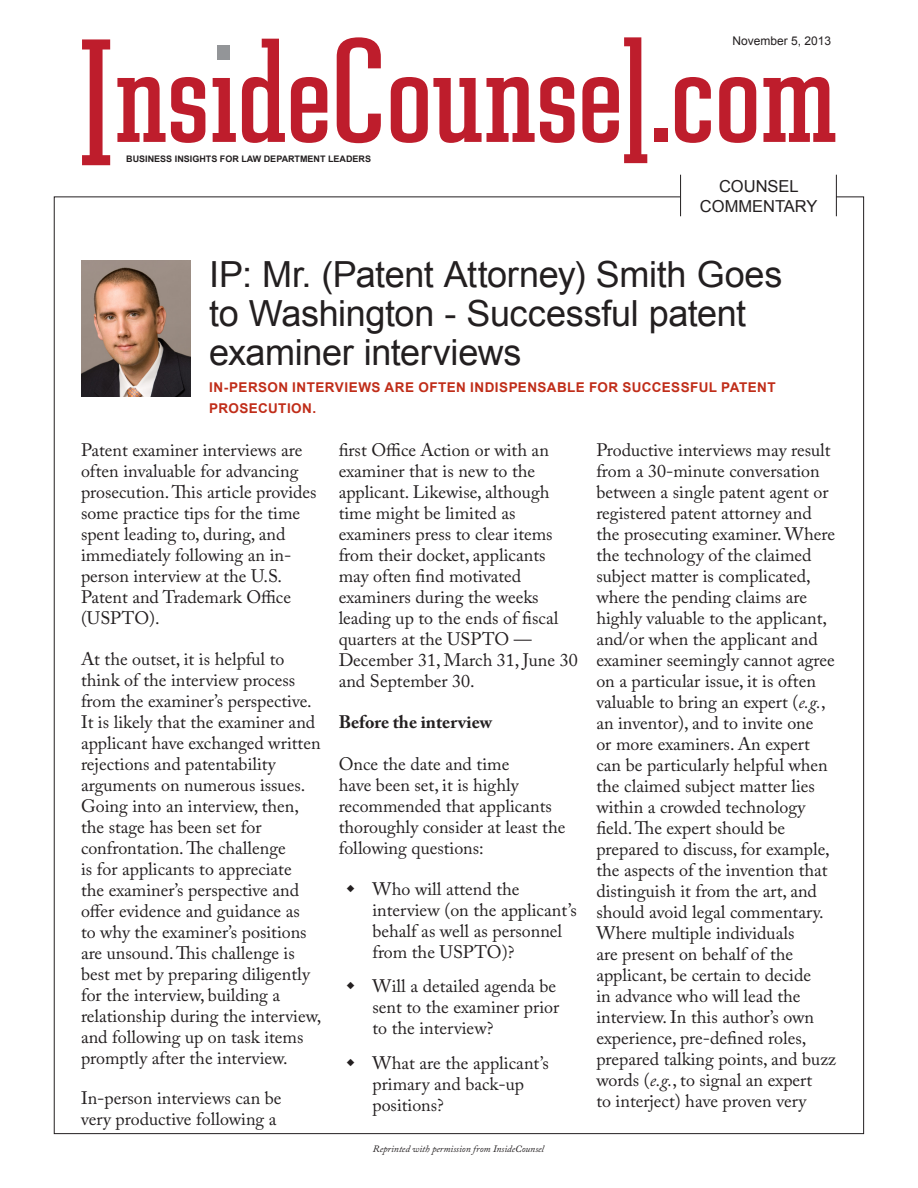
<style>
.page{position:relative;width:918px;height:1188px;background:#fff}
.page>*{position:absolute;margin:0;border:0;box-sizing:border-box;transform-origin:0 0}
.dept_hed{font:36px/39px "Arial";letter-spacing:-.01em;color:#231f20}
.Paragraph_Style_1{font:18px/21px "Adobe Caslon Pro";color:#231f20}
.Paragraph_Style_1-2{font:700 18px "Adobe Caslon Pro";color:#231f20}
.t1{font:16.5px "Arial";color:#231f20}
.dept_deck{font:700 13.5px/21px "Arial";letter-spacing:.03em;color:#c02d19}
.t2{font:12px "Arial";color:#231f20}
.t3{font:italic 9.75px "Adobe Caslon Pro";color:#231f20}
.t4{font:700 9px "Arial";color:#231f20}
.s1{font-style:italic}
</style>
<div class="page">
<svg style="left:82px;top:39px;width:28px;height:126px"></svg>
<svg style="left:117px;top:77px;width:88px;height:66px"></svg>
<svg style="left:213px;top:78px;width:23px;height:64px"></svg>
<svg style="left:242px;top:39px;width:43px;height:104px"></svg>
<svg style="left:291px;top:77px;width:36px;height:66px"></svg>
<svg style="left:337px;top:37px;width:44px;height:106px"></svg>
<svg style="left:391px;top:77px;width:183px;height:66px"></svg>
<svg style="left:582px;top:37px;width:65px;height:126px"></svg>
<div style="left:654px;top:128px;width:13px;height:14px;background:#be1d2c"></div>
<svg style="left:675px;top:77px;width:36px;height:66px"></svg>
<svg style="left:719px;top:77px;width:37px;height:66px"></svg>
<svg style="left:763px;top:77px;width:72px;height:65px"></svg>
<div style="left:217px;top:45px;width:13px;height:15px;background:#939598"></div>
<hr style="left:836px;top:175px;width:1px;height:41px;background:#231f20">
<hr style="left:680px;top:175px;width:1px;height:41px;background:#231f20">
<img style="left:81px;top:260px;width:110px;height:136px">
<p class="t4" style="left:126px;top:153px;width:246px">BUSINESS INSIGHTS FOR LAW DEPARTMENT LEADERS</p>
<p class="t2" style="left:732px;top:33px;width:100px">November 5, 2013</p>
<p class="t1" style="left:719px;top:176px;width:81px">COUNSEL</p>
<p class="t1" style="left:700px;top:196px;width:119px">COMMENTARY</p>
<p class="dept_hed" style="left:209px;top:255px;width:575px">IP: Mr. (Patent Attorney) Smith Goes to Washington - Successful patent examiner interviews</p>
<p class="dept_deck" style="left:209px;top:378px;width:568px">IN-PERSON INTERVIEWS ARE OFTEN INDISPENSABLE FOR SUCCESSFUL PATENT<br>PROSECUTION.</p>
<p class="Paragraph_Style_1" style="left:81px;top:440px;width:237px">Patent examiner interviews are often invaluable for advancing prosecution. This article provides some practice tips for the time spent leading to, during, and immediately following an in&shy;person interview at the U.S.<br>Patent and Trademark Office (USPTO).</p>
<p class="Paragraph_Style_1" style="left:81px;top:648px;width:242px">At the outset, it is helpful to think of the interview process from the examiner’s perspective.<br>It is likely that the examiner and applicant have exchanged written rejections and patentability arguments on numerous issues.<br>Going into an interview, then, the stage has been set for confrontation. The challenge<br>is for applicants to appreciate<br>the examiner’s perspective and offer evidence and guidance as<br>to why the examiner’s positions are unsound. This challenge is best met by preparing diligently for the interview, building a relationship during the interview, and following up on task items promptly after the interview.</p>
<p class="Paragraph_Style_1" style="left:81px;top:1087px;width:202px">In-person interviews can be very productive following a</p>
<p class="Paragraph_Style_1" style="left:339px;top:440px;width:241px">first Office Action or with an examiner that is new to the applicant. Likewise, although time might be limited as examiners press to clear items from their docket, applicants may often find motivated examiners during the weeks leading up to the ends of fiscal quarters at the USPTO —<br>December 31, March 31, June 30 and September 30.</p>
<p class="Paragraph_Style_1-2" style="left:339px;top:712px;width:155px">Before the interview</p>
<p class="Paragraph_Style_1" style="left:339px;top:753px;width:228px">Once the date and time<br>have been set, it is highly recommended that applicants thoroughly consider at least the following questions:</p>
<p class="Paragraph_Style_1" style="left:372px;top:878px;width:206px">Who will attend the interview (on the applicant’s behalf as well as personnel from the USPTO)?</p>
<p class="Paragraph_Style_1" style="left:372px;top:976px;width:188px">Will a detailed agenda be sent to the examiner prior to the interview?</p>
<p class="Paragraph_Style_1" style="left:372px;top:1052px;width:178px">What are the applicant’s primary and back-up positions?</p>
<p class="t3" style="left:373px;top:1142px;width:173px">Reprinted with permission from InsideCounsel</p>
<p class="Paragraph_Style_1" style="left:596px;top:440px;width:241px">Productive interviews may result from a 30-minute conversation between a single patent agent or registered patent attorney and the prosecuting examiner. Where the technology of the claimed subject matter is complicated, where the pending claims are highly valuable to the applicant, and/or when the applicant and examiner seemingly cannot agree on a particular issue, it is often valuable to bring an expert (<span class="s1">e.g.</span>, an inventor), and to invite one<br>or more examiners. An expert can be particularly helpful when the claimed subject matter lies within a crowded technology field. The expert should be prepared to discuss, for example, the aspects of the invention that distinguish it from the art, and should avoid legal commentary.<br>Where multiple individuals<br>are present on behalf of the applicant, be certain to decide<br>in advance who will lead the interview. In this author’s own experience, pre-defined roles, prepared talking points, and buzz words (<span class="s1">e.g.</span>, to signal an expert<br>to interject) have proven very</p>
</div>
